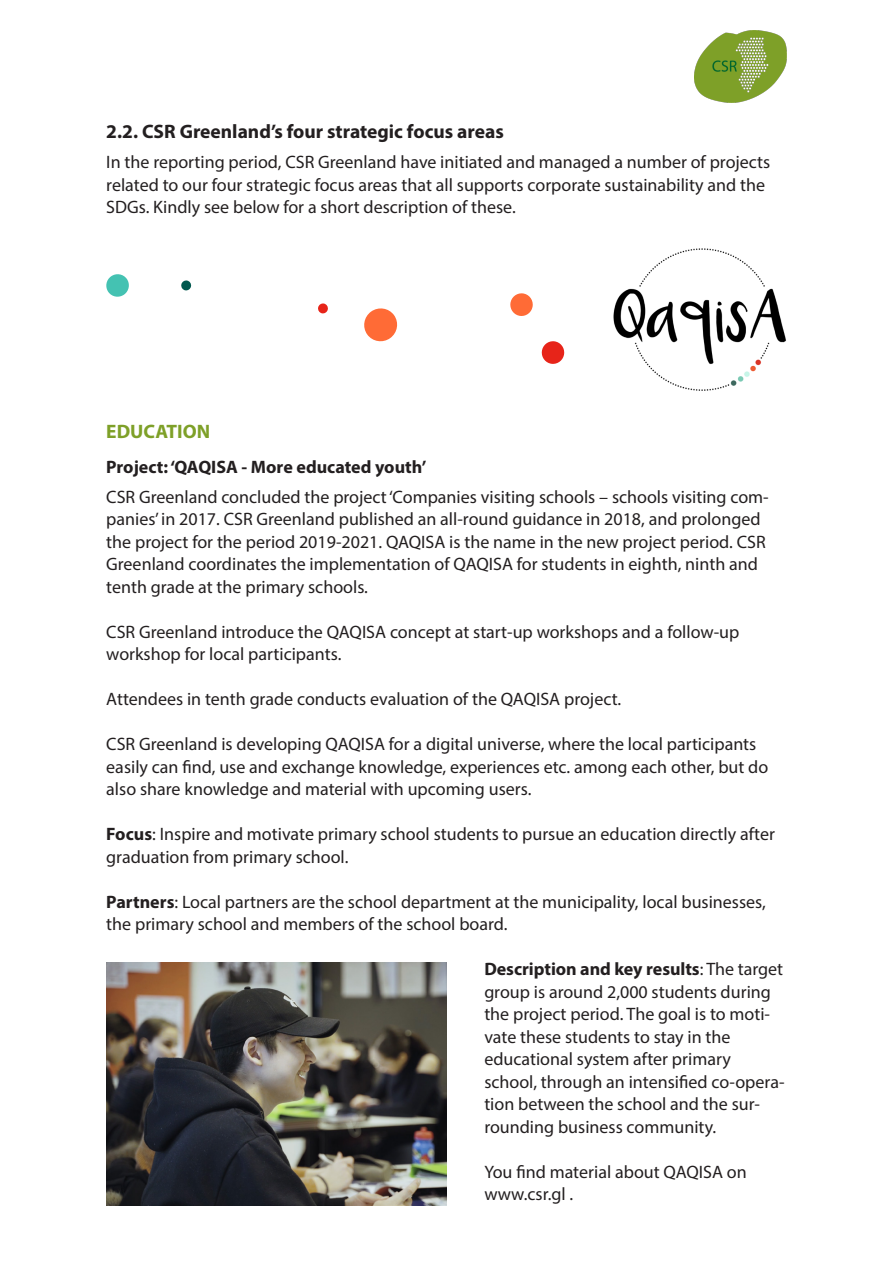
<style>
.page{position:relative;width:893px;height:1263px;background:#fff}
.page>*{position:absolute;margin:0;border:0;box-sizing:border-box;transform-origin:0 0}
.t1{font:700 19.5px "Myriad Pro";color:#231f20}
.t2{font:700 19.5px "Myriad Pro";color:#7ea028}
.t3{font:18px/22.5px "Myriad Pro";color:#231f20}
.t4{font:700 18px "Myriad Pro";color:#231f20}
.s1{font-weight:700}
</style>
<div class="page">
<img style="left:694px;top:31px;width:93px;height:71px">
<img style="left:106px;top:962px;width:340px;height:243px">
<img style="left:613px;top:248px;width:173px;height:143px">
<svg style="left:318px;top:303px;width:10px;height:11px"></svg>
<svg style="left:181px;top:280px;width:11px;height:11px"></svg>
<svg style="left:510px;top:293px;width:23px;height:23px"></svg>
<svg style="left:364px;top:308px;width:34px;height:34px"></svg>
<svg style="left:541px;top:341px;width:24px;height:23px"></svg>
<svg style="left:106px;top:274px;width:23px;height:23px"></svg>
<p class="t1" style="left:106px;top:119px;width:399px">2.2. CSR Greenland’s four strategic focus areas</p>
<p class="t3" style="left:106px;top:150px;width:665px">In the reporting period, CSR Greenland have initiated and managed a number of projects related to our four strategic focus areas that all supports corporate sustainability and the<br>SDGs. Kindly see below for a short description of these.</p>
<p class="t2" style="left:106px;top:419px;width:105px">EDUCATION</p>
<p class="t4" style="left:106px;top:455px;width:322px">Project: ‘QAQISA - More educated youth’</p>
<p class="t3" style="left:106px;top:485px;width:664px">CSR Greenland concluded the project ‘Companies visiting schools – schools visiting com&shy;panies’ in 2017. CSR Greenland published an all-round guidance in 2018, and prolonged the project for the period 2019-2021. QAQISA is the name in the new project period. CSR Greenland coordinates the implementation of QAQISA for students in eighth, ninth and tenth grade at the primary schools.</p>
<p class="t3" style="left:106px;top:620px;width:634px">CSR Greenland introduce the QAQISA concept at start-up workshops and a follow-up workshop for local participants.</p>
<p class="t3" style="left:106px;top:687px;width:516px">Attendees in tenth grade conducts evaluation of the QAQISA project.</p>
<p class="t3" style="left:106px;top:732px;width:663px">CSR Greenland is developing QAQISA for a digital universe, where the local participants easily can find, use and exchange knowledge, experiences etc. among each other, but do also share knowledge and material with upcoming users.</p>
<p class="t3" style="left:106px;top:822px;width:670px"><span class="s1">Focus</span>: Inspire and motivate primary school students to pursue an education directly after graduation from primary school.</p>
<p class="t3" style="left:106px;top:890px;width:661px"><span class="s1">Partners</span>: Local partners are the school department at the municipality, local businesses, the primary school and members of the school board.</p>
<p class="t3" style="left:484px;top:957px;width:300px"><span class="s1">Description and key results</span>: The target group is around 2,000 students during the project period. The goal is to moti-</p>
<p class="t3" style="left:484px;top:1025px;width:248px">vate these students to stay in the</p>
<p class="t3" style="left:484px;top:1047px;width:248px">educational system after primary</p>
<p class="t3" style="left:484px;top:1070px;width:302px">school, through an intensified co-opera-</p>
<p class="t3" style="left:484px;top:1092px;width:277px">tion between the school and the sur-</p>
<p class="t3" style="left:484px;top:1115px;width:233px">rounding business community.</p>
<p class="t3" style="left:484px;top:1160px;width:264px">You find material about QAQISA on www.csr.gl .</p>
</div>
